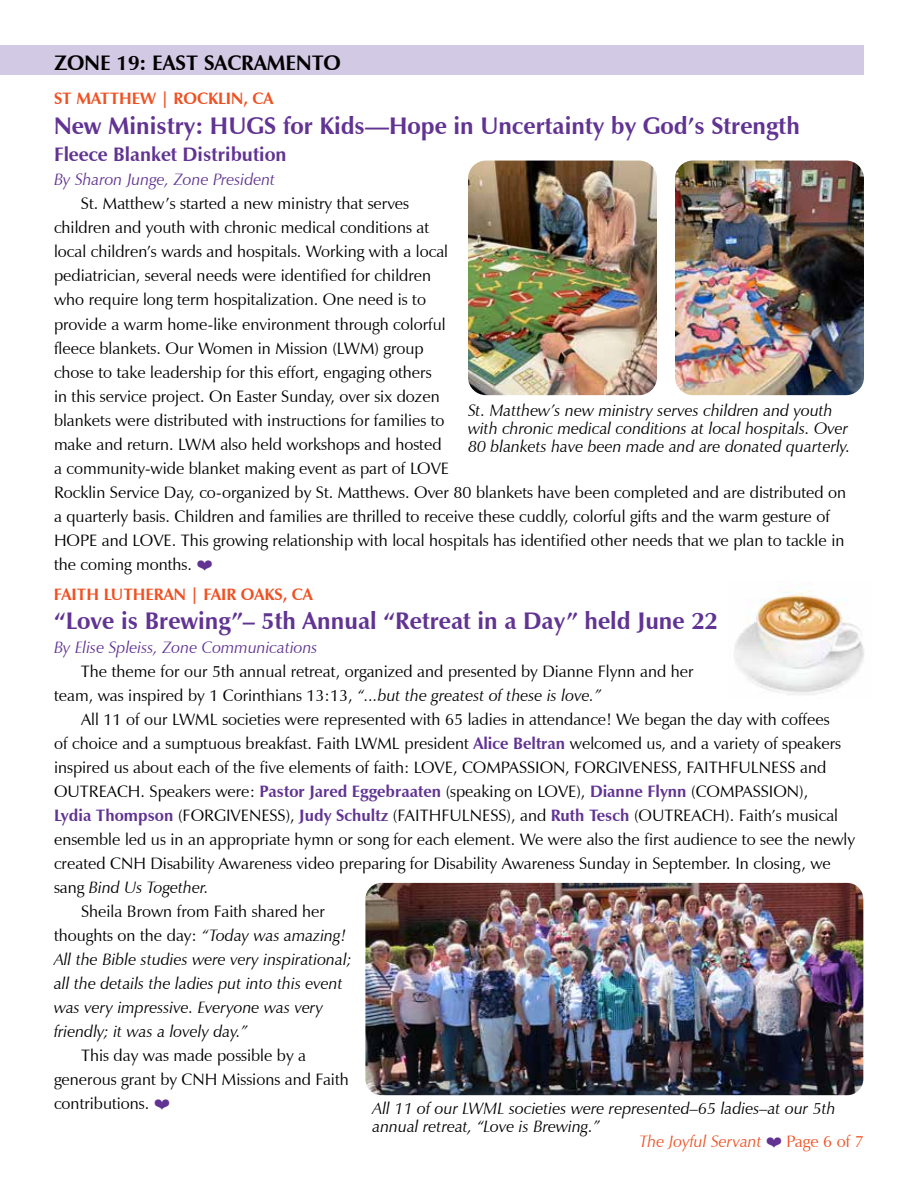
<style>
.page{position:relative;width:918px;height:1188px;background:#fff}
.page>*{position:absolute;margin:0;border:0;box-sizing:border-box;transform-origin:0 0}
.t1{font:700 24px "Zapf Humanist 601 BT";color:#613393}
.t2{font:700 21px "Zapf Humanist 601 BT";color:#000}
.t3{font:700 19.5px "Zapf Humanist 601 BT";color:#613393}
.t4{font:16.5px/24px "Zapf Humanist 601 BT";color:#000}
.t5{font:italic 16.5px/18px "Zapf Humanist 601 BT";color:#000}
.t6{font:italic 16.5px "Zapf Humanist 601 BT";color:#613393}
.t7{font:700 16.5px "Zapf Humanist 601 BT";color:#f05123}
.t8{font:italic 16.5px "Zapf Humanist 601 BT";color:#f05123}
.t9{font:16.5px "Zapf Humanist 601 BT";color:#f05123}
.s1{font-style:italic}
.s2{font-weight:700;color:#613393}
.s3{font-style:normal}
</style>
<div class="page">
<div style="left:0;top:46px;width:864px;height:29px;background:#d2c9e4"></div>
<img style="left:468px;top:161px;width:189px;height:234px">
<img style="left:675px;top:161px;width:189px;height:234px">
<img style="left:734px;top:591px;width:130px;height:104px">
<img style="left:365px;top:883px;width:498px;height:212px">
<p class="t2" style="left:54px;top:50px;width:288px">ZONE 19: EAST SACRAMENTO</p>
<p class="t7" style="left:54px;top:89px;width:221px">ST MATTHEW | ROCKLIN, CA</p>
<h1 class="t1" style="left:54px;top:111px;width:747px">New Ministry: HUGS for Kids—Hope in Uncertainty by God’s Strength</h1>
<p class="t3" style="left:54px;top:143px;width:234px">Fleece Blanket Distribution</p>
<p class="t6" style="left:54px;top:170px;width:223px">By Sharon Junge, Zone President</p>
<p class="t4" style="left:54px;top:192px;width:794px;text-indent:27px">St. Matthew’s started a new ministry that serves<br>children and youth with chronic medical conditions at<br>local children’s wards and hospitals. Working with a local<br>pediatrician, several needs were identified for children<br>who require long term hospitalization. One need is to<br>provide a warm home-like environment through colorful<br>fleece blankets. Our Women in Mission (LWM) group<br>chose to take leadership for this effort, engaging others<br>in this service project. On Easter Sunday, over six dozen<br>blankets were distributed with instructions for families to<br>make and return. LWM also held workshops and hosted<br>a community-wide blanket making event as part of LOVE<br>Rocklin Service Day, co-organized by St. Matthews. Over 80 blankets have been completed and are distributed on a quarterly basis. Children and families are thrilled to receive these cuddly, colorful gifts and the warm gesture of HOPE and LOVE. This growing relationship with local hospitals has identified other needs that we plan to tackle in the coming months.</p>
<p class="t5" style="left:468px;top:401px;width:384px">St. Matthew’s new ministry serves children and youth with chronic medical conditions at local hospitals. Over<br>80 blankets have been made and are donated quarterly.</p>
<p class="t7" style="left:54px;top:584px;width:260px">FAITH LUTHERAN | FAIR OAKS, CA</p>
<h1 class="t1" style="left:54px;top:606px;width:665px">“Love is Brewing”– 5th Annual “Retreat in a Day” held June 22</h1>
<p class="t6" style="left:54px;top:638px;width:265px">By Elise Spleiss, Zone Communications</p>
<p class="t4" style="left:54px;top:660px;width:641px;text-indent:27px">The theme for our 5th annual retreat, organized and presented by Dianne Flynn and her team, was inspired by 1 Corinthians 13:13, <span class="s1">“...but the greatest of these is love.”</span></p>
<p class="t4" style="left:81px;top:708px;width:750px">All 11 of our LWML societies were represented with 65 ladies in attendance! We began the day with coffees</p>
<p class="t4" style="left:54px;top:732px;width:789px">of choice and a sumptuous breakfast. Faith LWML president <span class="s2">Alice Beltran</span> welcomed us, and a variety of speakers</p>
<p class="t4" style="left:54px;top:756px;width:774px">inspired us about each of the five elements of faith: LOVE, COMPASSION, FORGIVENESS, FAITHFULNESS and</p>
<p class="t4" style="left:54px;top:780px;width:756px">OUTREACH. Speakers were: <span class="s2">Pastor Jared Eggebraaten</span> (speaking on LOVE), <span class="s2">Dianne Flynn</span> (COMPASSION),</p>
<p class="t4" style="left:54px;top:804px;width:786px"><span class="s2">Lydia Thompson</span> (FORGIVENESS), <span class="s2">Judy Schultz</span> (FAITHFULNESS), and <span class="s2">Ruth Tesch</span> (OUTREACH). Faith’s musical</p>
<p class="t4" style="left:54px;top:828px;width:803px">ensemble led us in an appropriate hymn or song for each element. We were also the first audience to see the newly</p>
<p class="t4" style="left:54px;top:852px;width:778px">created CNH Disability Awareness video preparing for Disability Awareness Sunday in September. In closing, we</p>
<p class="t5" style="left:54px;top:879px;width:156px"><span class="s3">sang</span> Bind Us Together.</p>
<p class="t4" style="left:81px;top:900px;width:245px">Sheila Brown from Faith shared her</p>
<p class="t4" style="left:54px;top:924px;width:294px">thoughts on the day: <span class="s1">“Today was amazing!</span></p>
<p class="t5" style="left:54px;top:951px;width:299px">All the Bible studies were very inspirational;</p>
<p class="t5" style="left:54px;top:975px;width:290px">all the details the ladies put into this event</p>
<p class="t5" style="left:54px;top:999px;width:271px">was very impressive. Everyone was very</p>
<p class="t5" style="left:54px;top:1023px;width:195px">friendly; it was a lovely day.”</p>
<p class="t4" style="left:54px;top:1044px;width:296px;text-indent:27px">This day was made possible by a generous grant by CNH Missions and Faith contributions.</p>
<p class="t5" style="left:373px;top:1100px;width:465px">All 11 of our LWML societies were represented–65 ladies–at our 5th annual retreat, “Love is Brewing.”</p>
<p class="t8" style="left:640px;top:1131px;width:124px">The Joyful Servant</p>
<p class="t9" style="left:787px;top:1131px;width:79px">Page 6 of 7</p>
</div>
